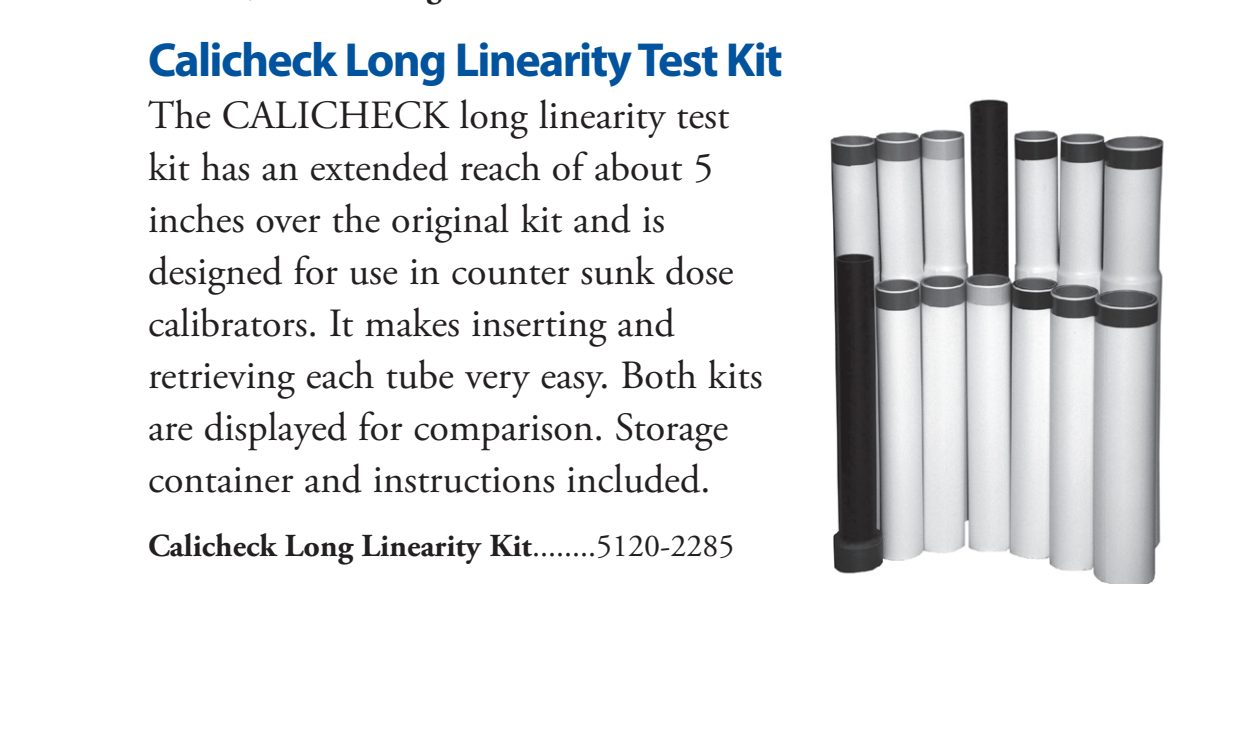
<style>
.page{position:relative;width:1260px;height:756px;background:#fff}
.page>*{position:absolute;margin:0;border:0;box-sizing:border-box;transform-origin:0 0}
.t1{font:700 48px "Myriad Pro";letter-spacing:-.035em;color:#01539e}
.t2{font:40px/52px "Adobe Garamond Pro";color:#231f20}
.t3{font:700 32px "Adobe Garamond Pro";color:#231f20}
.s1{font-weight:400}
</style>
<div class="page">
<img style="left:830px;top:99px;width:334px;height:484px">
<p class="t1" style="left:148px;top:29px;width:636px">Calicheck Long Linearity Test Kit</p>
<p class="t2" style="left:148px;top:91px;width:616px">The CALICHECK long linearity test kit has an extended reach of about 5 inches over the original kit and is designed for use in counter sunk dose calibrators. It makes inserting and retrieving each tube very easy. Both kits are displayed for comparison. Storage container and instructions included.</p>
<p class="t3" style="left:148px;top:527px;width:588px">Calicheck Long Linearity Kit<span class="s1">........5120-2285</span></p>
</div>
